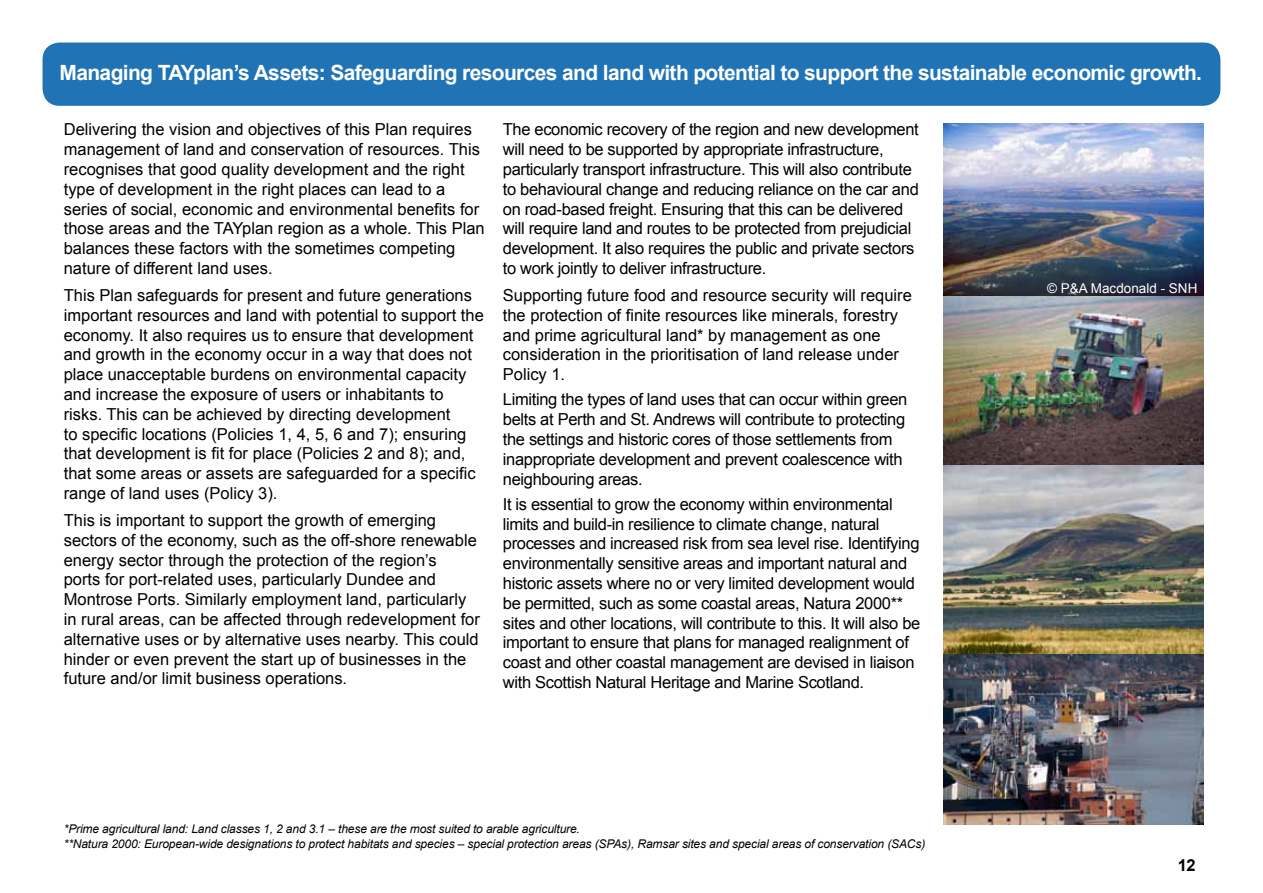
<style>
.page{position:relative;width:1263px;height:893px;background:#fff}
.page>*{position:absolute;margin:0;border:0;box-sizing:border-box;transform-origin:0 0}
.t1{font:700 21px "Arial";letter-spacing:-.03em;color:#fff}
.t2{font:16.5px/19.8px "Arial";color:#000}
.t3{font:16.5px/19.8px "Arial";letter-spacing:-.02em;color:#000}
.t4{font:700 16.5px "Arial";color:#000}
.t5{font:13.5px "Arial";color:#fff}
.t6{font:italic 12px/15px "Arial";letter-spacing:-.01em;color:#000}
</style>
<div class="page">
<div style="left:43px;top:43px;width:1177px;height:63px;background:#2073b4;border-radius:17px"></div>
<img style="left:944px;top:123px;width:259px;height:701px">
<p class="t1" style="left:60px;top:59px;width:1144px">Managing TAYplan’s Assets: Safeguarding resources and land with potential to support the sustainable economic growth.</p>
<p class="t2" style="left:64px;top:120px;width:422px">Delivering the vision and objectives of this Plan requires management of land and conservation of resources. This recognises that good quality development and the right type of development in the right places can lead to a series of social, economic and environmental benefits for those areas and the TAYplan region as a whole. This Plan balances these factors with the sometimes competing nature of different land uses.</p>
<p class="t2" style="left:64px;top:285px;width:422px">This Plan safeguards for present and future generations important resources and land with potential to support the economy. It also requires us to ensure that development and growth in the economy occur in a way that does not place unacceptable burdens on environmental capacity and increase the exposure of users or inhabitants to risks. This can be achieved by directing development<br>to specific locations (Policies 1, 4, 5, 6 and 7); ensuring that development is fit for place (Policies 2 and 8); and, that some areas or assets are safeguarded for a specific range of land uses (Policy 3).</p>
<p class="t2" style="left:64px;top:510px;width:418px">This is important to support the growth of emerging sectors of the economy, such as the off-shore renewable energy sector through the protection of the region’s<br>ports for port-related uses, particularly Dundee and Montrose Ports. Similarly employment land, particularly in rural areas, can be affected through redevelopment for alternative uses or by alternative uses nearby. This could hinder or even prevent the start up of businesses in the future and/or limit business operations.</p>
<p class="t3" style="left:503px;top:120px;width:417px">The economic recovery of the region and new development will need to be supported by appropriate infrastructure, particularly transport infrastructure. This will also contribute to behavioural change and reducing reliance on the car and on road-based freight. Ensuring that this can be delivered will require land and routes to be protected from prejudicial development. It also requires the public and private sectors to work jointly to deliver infrastructure.</p>
<p class="t2" style="left:503px;top:285px;width:411px">Supporting future food and resource security will require the protection of finite resources like minerals, forestry and prime agricultural land* by management as one consideration in the prioritisation of land release under Policy 1.</p>
<p class="t3" style="left:503px;top:390px;width:406px">Limiting the types of land uses that can occur within green belts at Perth and St. Andrews will contribute to protecting the settings and historic cores of those settlements from inappropriate development and prevent coalescence with neighbouring areas.</p>
<p class="t3" style="left:503px;top:494px;width:419px">It is essential to grow the economy within environmental limits and build-in resilience to climate change, natural processes and increased risk from sea level rise. Identifying environmentally sensitive areas and important natural and historic assets where no or very limited development would be permitted, such as some coastal areas, Natura 2000** sites and other locations, will contribute to this. It will also be important to ensure that plans for managed realignment of coast and other coastal management are devised in liaison with Scottish Natural Heritage and Marine Scotland.</p>
<p class="t6" style="left:64px;top:821px;width:863px">*Prime agricultural land: Land classes 1, 2 and 3.1 – these are the most suited to arable agriculture.<br>**Natura 2000: European-wide designations to protect habitats and species – special protection areas (SPAs), Ramsar sites and special areas of conservation (SACs)</p>
<p class="t5" style="left:1047px;top:279px;width:152px">© P&amp;A Macdonald - SNH</p>
<p class="t4" style="left:1178px;top:854px;width:19px">12</p>
</div>
